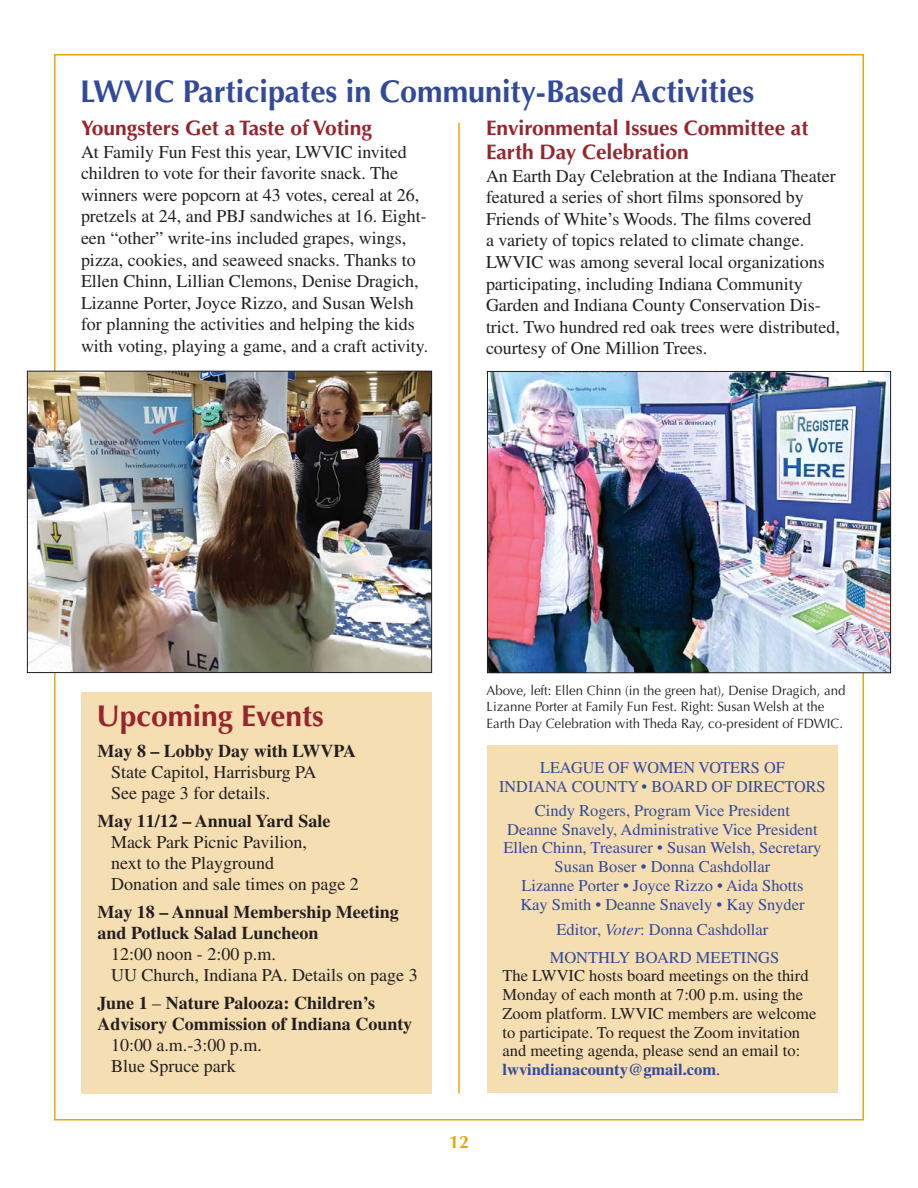
<style>
.page{position:relative;width:918px;height:1188px;background:#fff}
.page>*{position:absolute;margin:0;border:0;box-sizing:border-box;transform-origin:0 0}
.t1{font:700 31.5px "Optima CE";color:#334a9a}
.t2{font:700 30px "Optima CE";color:#97252d}
.t3{font:700 21px/24px "Optima CE";color:#97252d}
.t4{font:18px/21.6px "Times";color:#231f20}
.t5{font:700 18px/21px "Times";color:#231f20}
.t6{font:700 18px "Optima CE";color:#e5a712}
.t7{font:16.5px/18.8px "Times";color:#334a9a;text-align:center}
.t8{font:16.5px/18.8px "Times";color:#231f20}
.t9{font:13.5px/16.5px "Optima CE";color:#231f20}
.s1{font-weight:400}
.s2{font-style:italic}
.s3{font-weight:700;color:#334a9a}
</style>
<div class="page">
<hr style="left:458px;top:123px;width:2px;height:970px;background:#e5a712">
<img style="left:29px;top:373px;width:401px;height:298px">
<div style="left:27px;top:371px;width:405px;height:302px;border:1px solid #231f20"></div>
<img style="left:489px;top:373px;width:400px;height:298px">
<div style="left:487px;top:371px;width:404px;height:302px;border:1px solid #231f20"></div>
<div style="left:487px;top:746px;width:351px;height:347px;background:#f6deb3"></div>
<div style="left:82px;top:692px;width:350px;height:401px;background:#f6deb3"></div>
<h1 class="t1" style="left:80px;top:79px;width:676px">LWVIC Participates in Community-Based Activities</h1>
<p class="t3" style="left:81px;top:118px;width:292px">Youngsters Get a Taste of Voting</p>
<p class="t4" style="left:81px;top:143px;width:349px">At Family Fun Fest this year, LWVIC invited children to vote for their favorite snack. The winners were popcorn at 43 votes, cereal at 26, pretzels at 24, and PBJ sandwiches at 16. Eight&shy;een “other” write-ins included grapes, wings, pizza, cookies, and seaweed snacks. Thanks to Ellen Chinn, Lillian Clemons, Denise Dragich, Lizanne Porter, Joyce Rizzo, and Susan Welsh for planning the activities and helping the kids with voting, playing a game, and a craft activity.</p>
<p class="t3" style="left:486px;top:118px;width:324px">Environmental Issues Committee at<br>Earth Day Celebration</p>
<p class="t4" style="left:486px;top:166px;width:355px">An Earth Day Celebration at the Indiana Theater featured a series of short films sponsored by Friends of White’s Woods. The films covered<br>a variety of topics related to climate change.<br>LWVIC was among several local organizations participating, including Indiana Community Garden and Indiana County Conservation Dis&shy;trict. Two hundred red oak trees were distributed, courtesy of One Million Trees.</p>
<h2 class="t2" style="left:96px;top:704px;width:229px">Upcoming Events</h2>
<p class="t5" style="left:98px;top:742px;width:260px">May 8 – Lobby Day with LWVPA</p>
<p class="t4" style="left:111px;top:763px;width:207px;line-height:21px">State Capitol, Harrisburg PA<br>See page 3 for details.</p>
<p class="t5" style="left:98px;top:812px;width:234px">May 11/12 – Annual Yard Sale</p>
<p class="t4" style="left:111px;top:833px;width:249px;line-height:21px">Mack Park Picnic Pavilion,<br>next to the Playground<br>Donation and sale times on page 2</p>
<p class="t5" style="left:98px;top:903px;width:303px">May 18 – Annual Membership Meeting and Potluck Salad Luncheon</p>
<p class="t4" style="left:111px;top:945px;width:308px;line-height:21px">12:00 noon - 2:00 p.m.<br>UU Church, Indiana PA. Details on page 3</p>
<p class="t5" style="left:98px;top:994px;width:316px">June 1 <span class="s1">–</span> Nature Palooza: Children’s<br>Advisory Commission of Indiana County</p>
<p class="t4" style="left:111px;top:1036px;width:152px;line-height:21px">10:00 a.m.-3:00 p.m.<br>Blue Spruce park</p>
<p class="t9" style="left:487px;top:683px;width:360px">Above, left: Ellen Chinn (in the green hat), Denise Dragich, and<br>Lizanne Porter at Family Fun Fest. Right: Susan Welsh at the<br>Earth Day Celebration with Theda Ray, co-president of FDWIC.</p>
<p class="t7" style="left:499px;top:760px;width:328px">LEAGUE OF WOMEN VOTERS OF<br>INDIANA COUNTY • BOARD OF DIRECTORS</p>
<p class="t7" style="left:503px;top:803px;width:320px">Cindy Rogers, Program Vice President<br>Deanne Snavely, Administrative Vice President Ellen Chinn, Treasurer • Susan Welsh, Secretary Susan Boser • Donna Cashdollar<br>Lizanne Porter • Joyce Rizzo • Aida Shotts<br>Kay Smith • Deanne Snavely • Kay Snyder</p>
<p class="t7" style="left:557px;top:922px;width:213px">Editor, <span class="s2">Voter</span>: Donna Cashdollar</p>
<p class="t7" style="left:550px;top:949px;width:231px">MONTHLY BOARD MEETINGS</p>
<p class="t8" style="left:503px;top:968px;width:315px">The LWVIC hosts board meetings on the third Monday of each month at 7:00 p.m. using the Zoom platform. LWVIC members are welcome to participate. To request the Zoom invitation and meeting agenda, please send an email to: <span class="s3">lwvindianacounty@gmail.com</span>.</p>
<p class="t6" style="left:449px;top:1134px;width:21px">12</p>
</div>
